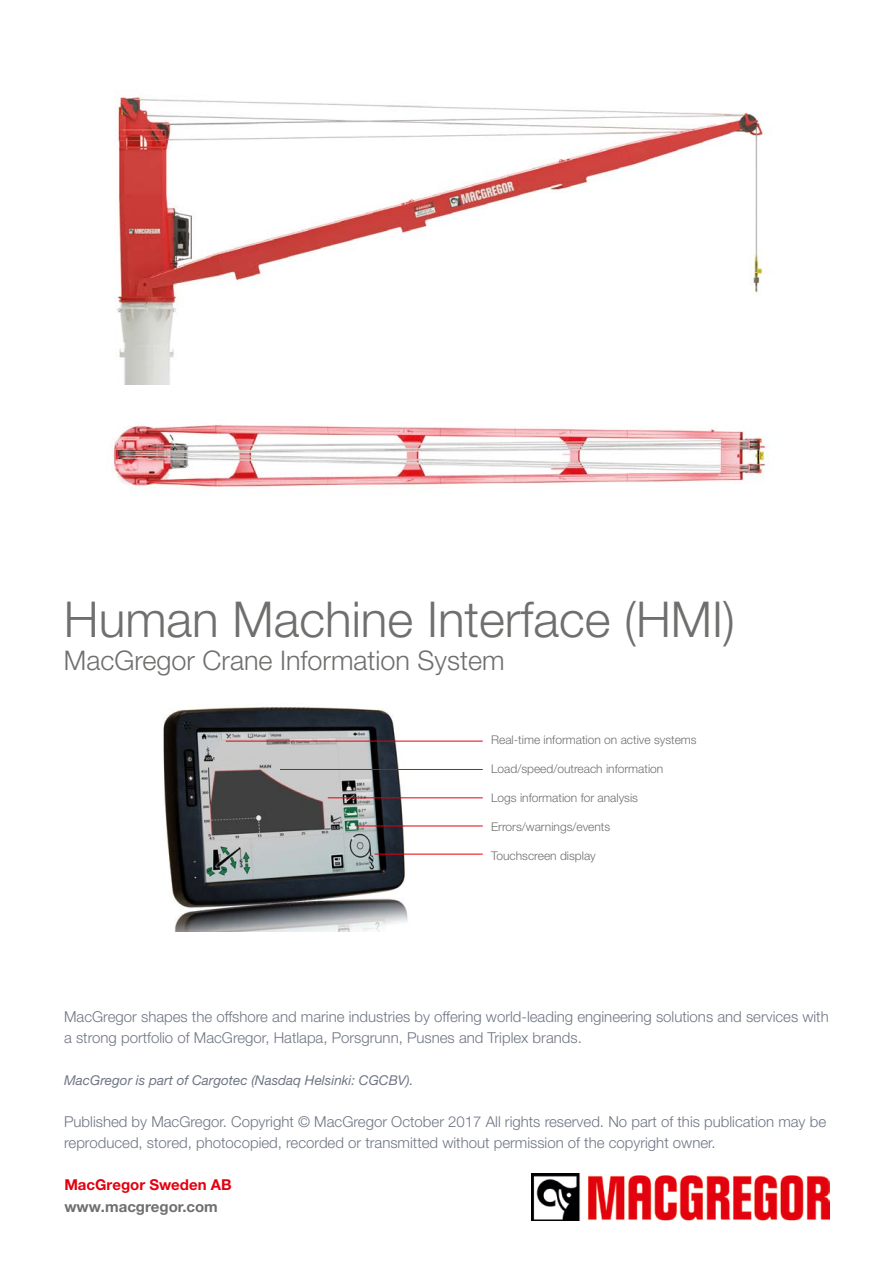
<style>
.page{position:relative;width:893px;height:1263px;background:#fff}
.page>*{position:absolute;margin:0;border:0;box-sizing:border-box;transform-origin:0 0}
.t1{font:300 49.5px "Helvetica Neue";color:#6f6f6e}
.t2{font:300 27px "Helvetica Neue";color:#6f6f6e}
.t3{font:300 15px/21px "Helvetica Neue";color:#6f7684}
.t4{font:700 15px "Helvetica Neue";color:#e3000f}
.t5{font:700 15px "Helvetica Neue";color:#6f6f6e}
.t6{font:italic 13.5px "Helvetica Neue";color:#6f7684}
.t7{font:300 12px "Helvetica Neue";color:#6f6f6e}
</style>
<div class="page">
<img style="left:532px;top:1173px;width:297px;height:47px">
<img style="left:112px;top:425px;width:654px;height:64px">
<img style="left:115px;top:96px;width:654px;height:288px">
<img style="left:163px;top:706px;width:273px;height:226px">
<hr style="left:280px;top:769px;width:203px;height:1px;background:#e3000f">
<hr style="left:328px;top:797px;width:155px;height:1px;background:#e3000f">
<hr style="left:356px;top:826px;width:127px;height:1px;background:#e3000f">
<hr style="left:375px;top:854px;width:108px;height:1px;background:#e3000f">
<hr style="left:226px;top:741px;width:257px;height:1px;background:#e3000f">
<h1 class="t1" style="left:64px;top:589px;width:673px">Human Machine Interface (HMI)</h1>
<h2 class="t2" style="left:64px;top:644px;width:442px">MacGregor Crane Information System</h2>
<p class="t7" style="left:491px;top:733px;width:207px">Real-time information on active systems</p>
<p class="t7" style="left:491px;top:761px;width:174px">Load/speed/outreach information</p>
<p class="t7" style="left:491px;top:790px;width:148px">Logs information for analysis</p>
<p class="t7" style="left:491px;top:819px;width:121px">Errors/warnings/events</p>
<p class="t7" style="left:491px;top:848px;width:106px">Touchscreen display</p>
<p class="t3" style="left:64px;top:1006px;width:766px">MacGregor shapes the offshore and marine industries by offering world-leading engineering solutions and services with a strong portfolio of MacGregor, Hatlapa, Porsgrunn, Pusnes and Triplex brands.</p>
<p class="t6" style="left:64px;top:1072px;width:351px">MacGregor is part of Cargotec (Nasdaq Helsinki: CGCBV).</p>
<p class="t3" style="left:64px;top:1111px;width:763px">Published by MacGregor. Copyright © MacGregor October 2017 All rights reserved. No part of this publication may be reproduced, stored, photocopied, recorded or transmitted without permission of the copyright owner.</p>
<p class="t4" style="left:64px;top:1176px;width:169px">MacGregor Sweden AB</p>
<p class="t5" style="left:64px;top:1198px;width:155px">www.macgregor.com</p>
</div>
